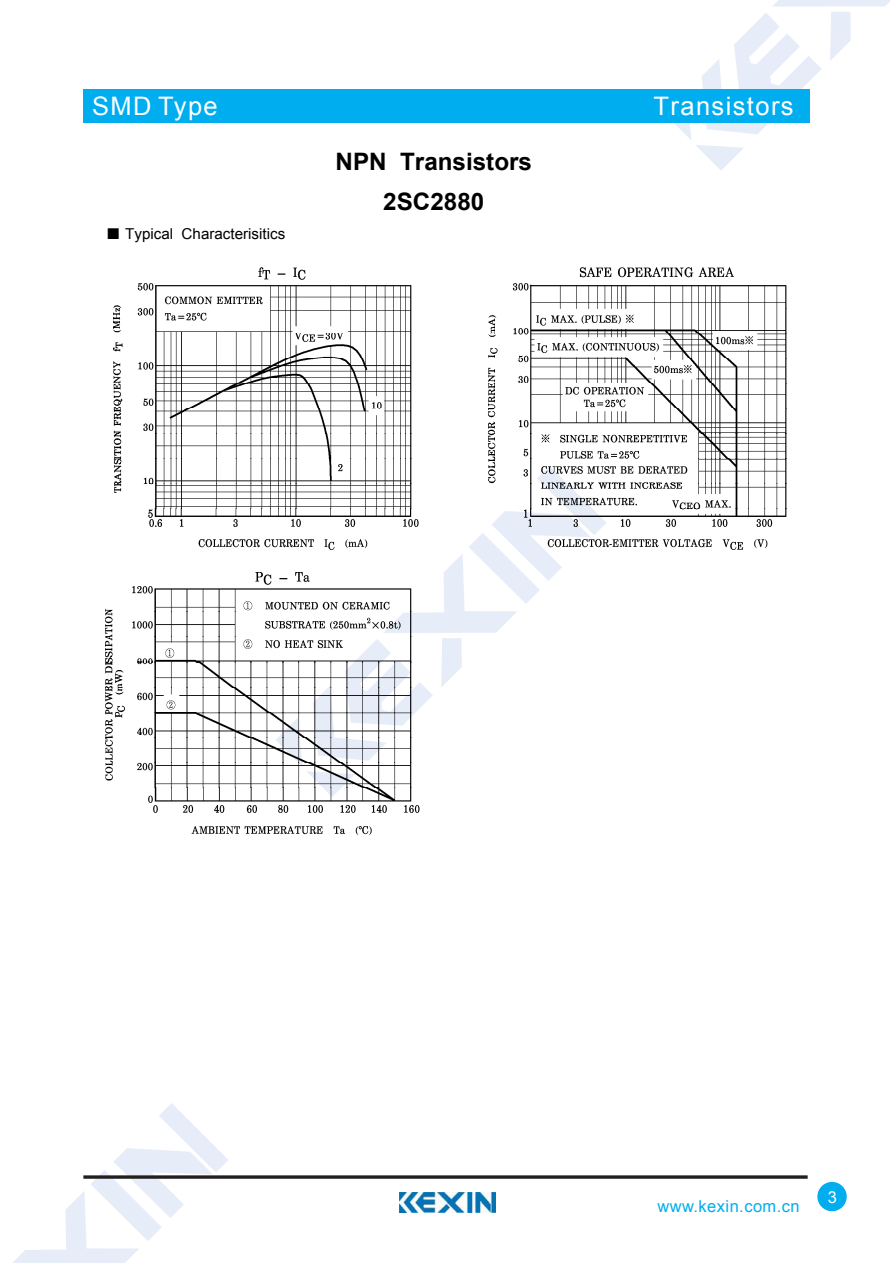
<style>
.page{position:relative;width:893px;height:1263px;background:#fff}
.page>*{position:absolute;margin:0;border:0;box-sizing:border-box;transform-origin:0 0}
.t1{font:25.5px "Arial";letter-spacing:.055em;color:#fff}
.t2{font:700 24px/39.3px "Arial";color:#000;text-align:center}
.t3{font:16.5px "Arial";letter-spacing:.025em;color:#00adef}
.t4{font:16.5px "Arial";color:#fff}
.t5{font:15px "Arial";color:#000}
.s1{font-family:"Sim Sun"}
</style>
<div class="page">
<svg style="left:291px;top:517px;width:312px;height:198px"></svg>
<svg style="left:674px;top:0;width:216px;height:170px"></svg>
<svg style="left:13px;top:1103px;width:215px;height:160px"></svg>
<div style="left:83px;top:89px;width:726px;height:34px;background:#00adef"></div>
<svg style="left:83px;top:1175px;width:725px;height:4px;background:#433f40"></svg>
<div style="left:817px;top:1182px;width:30px;height:29px;background:#00adef;border-radius:50%"></div>
<img style="left:400px;top:1193px;width:95px;height:20px">
<img style="left:258px;top:268px;width:476px;height:12px">
<img style="left:113px;top:283px;width:673px;height:226px">
<svg style="left:113px;top:308px;width:673px;height:26px"></svg>
<svg style="left:113px;top:334px;width:673px;height:25px"></svg>
<svg style="left:113px;top:359px;width:673px;height:25px"></svg>
<svg style="left:113px;top:384px;width:673px;height:25px"></svg>
<svg style="left:113px;top:409px;width:673px;height:25px"></svg>
<img style="left:148px;top:509px;width:638px;height:8px">
<img style="left:149px;top:520px;width:623px;height:7px">
<img style="left:198px;top:539px;width:570px;height:11px">
<img style="left:255px;top:573px;width:56px;height:12px">
<img style="left:105px;top:587px;width:308px;height:200px">
<img style="left:148px;top:787px;width:264px;height:16px">
<img style="left:153px;top:805px;width:267px;height:7px">
<img style="left:191px;top:826px;width:180px;height:9px">
<h1 class="t1" style="left:92px;top:89px;width:127px">SMD Type</h1>
<p class="t5" style="left:106px;top:224px;width:181px"><span class="s1">■</span> Typical Characterisitics</p>
<h2 class="t2" style="left:335px;top:143px;width:198px">NPN Transistors<br>2SC2880</h2>
<h1 class="t1" style="left:654px;top:89px;width:141px">Transistors</h1>
<p class="t3" style="left:657px;top:1196px;width:144px">www.kexin.com.cn</p>
<p class="t4" style="left:828px;top:1186px;width:11px">3</p>
</div>
